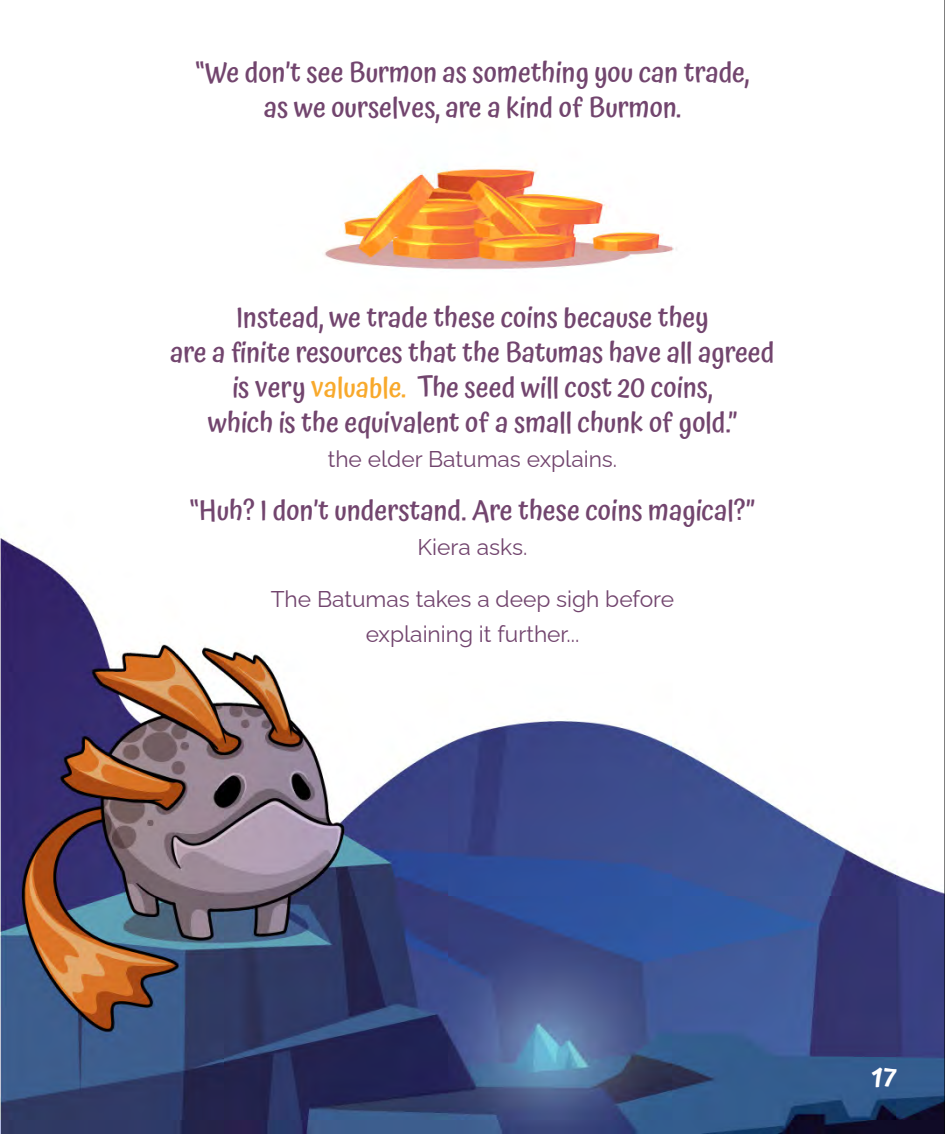
<style>
.page{position:relative;width:945px;height:1134px;background:#fff}
.page>*{position:absolute;margin:0;border:0;box-sizing:border-box;transform-origin:0 0}
.t1{font:500 28px/35px "Atma";color:#72456e;text-align:center}
.t2{font:600 26.25px "Atma";color:#fff}
.t3{font:100 22.75px/35px "Raleway";color:#72456e;text-align:center}
.s1{color:#f8a92c}
</style>
<div class="page">
<img style="left:0;top:168px;width:944px;height:966px">
<hr style="left:944px;top:0;width:1px;height:1134px;background:#000">
<p class="t1" style="left:196px;top:57px;width:555px">“We don’t see Burmon as something you can trade, as we ourselves, are a kind of Burmon.</p>
<p class="t1" style="left:170px;top:302px;width:606px">Instead, we trade these coins because they<br>are a finite resources that the Batumas have all agreed is very <span class="s1">valuable.</span> The seed will cost 20 coins,<br>which is the equivalent of a small chunk of gold.”</p>
<p class="t3" style="left:328px;top:439px;width:291px">the elder Batumas explains.</p>
<p class="t1" style="left:190px;top:495px;width:566px">“Huh? I don’t understand. Are these coins magical?”</p>
<p class="t3" style="left:418px;top:527px;width:111px">Kiera asks.</p>
<p class="t3" style="left:271px;top:579px;width:405px">The Batumas takes a deep sigh before explaining it further...</p>
<p class="t2" style="left:871px;top:1058px;width:27px">17</p>
</div>
